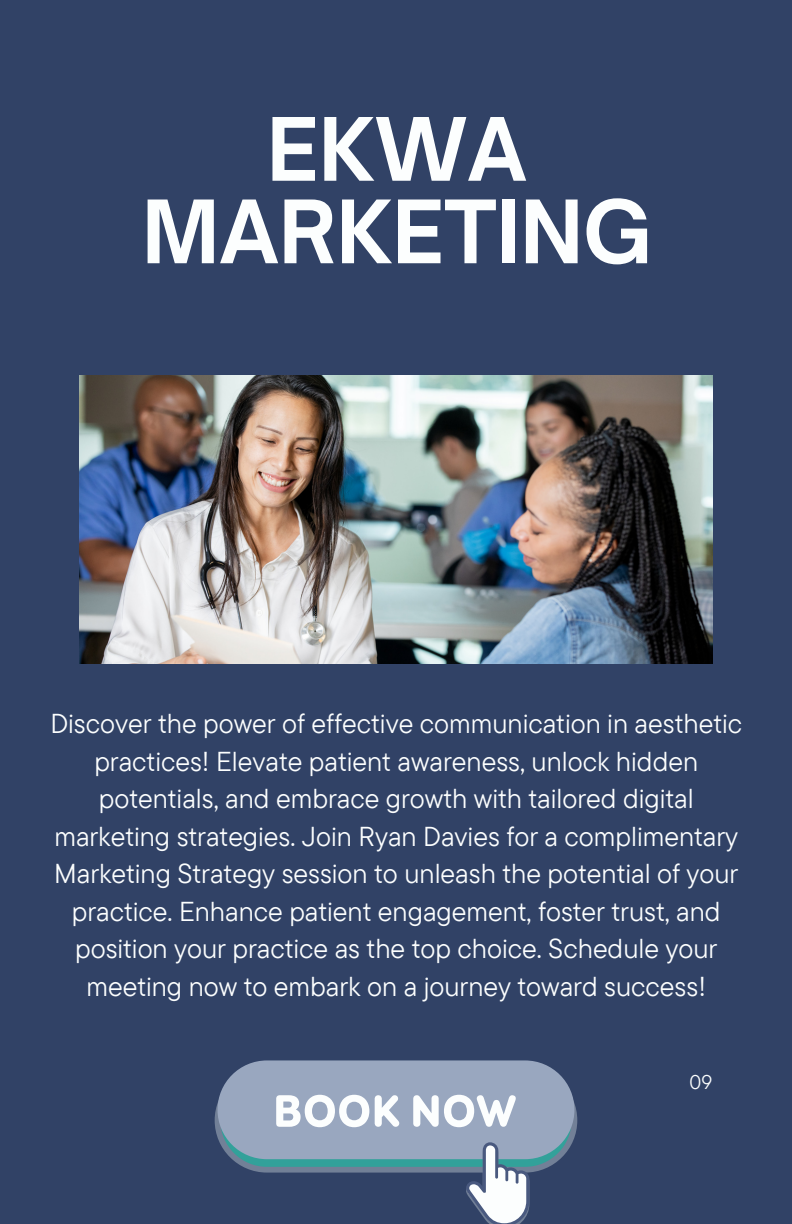
<style>
.page{position:relative;width:792px;height:1224px;background:#314266}
.page>*{position:absolute;margin:0;border:0;box-sizing:border-box;transform-origin:0 0}
.t1{font:700 83.6px/82.4px "Open Sauce One";color:#fcfefe;text-align:center}
.t2{font:27.2px/37.6px "TT Commons Pro";color:#fcfefe;text-align:center}
.t3{font:19.8px "TT Commons Pro";color:#fcfefe}
</style>
<div class="page">
<img style="left:80px;top:376px;width:633px;height:288px">
<div style="left:218px;top:1060px;width:356px;height:99px;background:#99a7bf;border-radius:49px"></div>
<svg style="left:215px;top:1068px;width:362px;height:156px"></svg>
<p class="t1" style="left:142px;top:108px;width:511px">EKWA<br>MARKETING</p>
<p class="t2" style="left:50px;top:704px;width:693px">Discover the power of effective communication in aesthetic practices! Elevate patient awareness, unlock hidden potentials, and embrace growth with tailored digital marketing strategies. Join Ryan Davies for a complimentary Marketing Strategy session to unleash the potential of your practice. Enhance patient engagement, foster trust, and position your practice as the top choice. Schedule your meeting now to embark on a journey toward success!</p>
<p class="t3" style="left:689px;top:1069px;width:24px">09</p>
</div>
